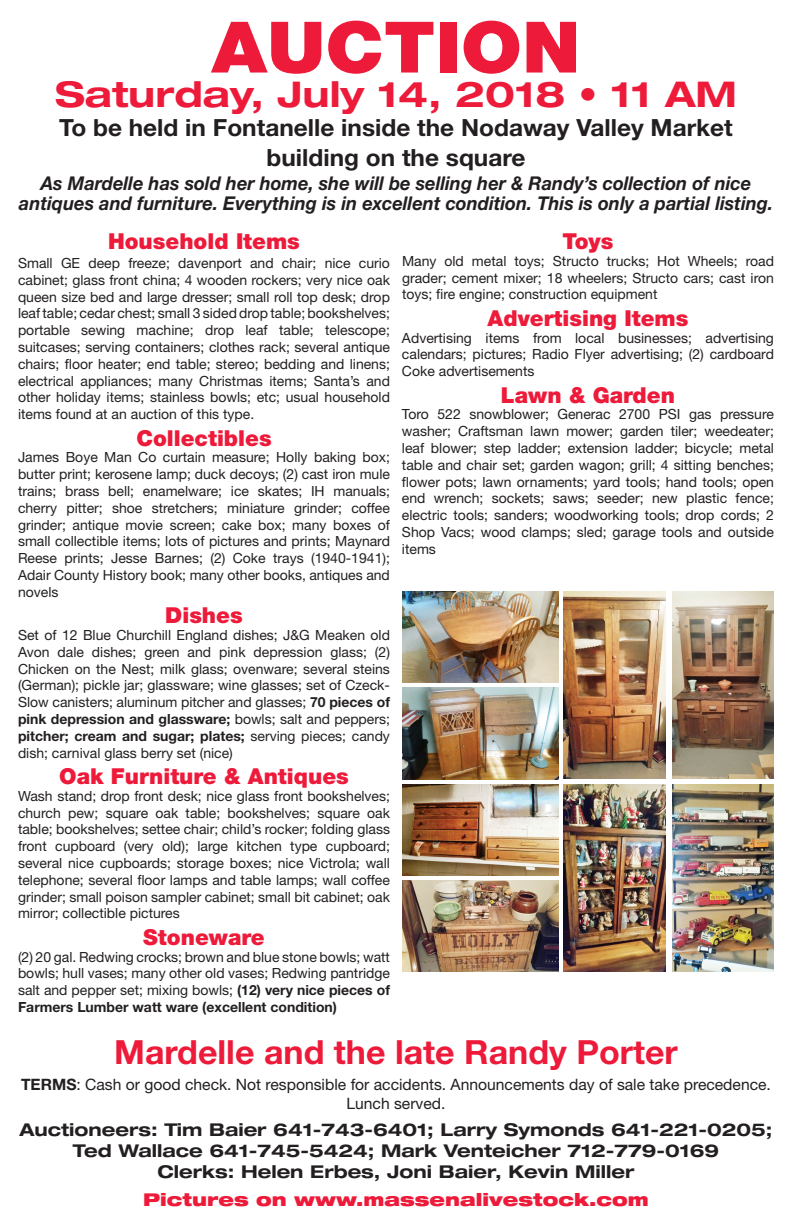
<style>
.page{position:relative;width:792px;height:1224px;background:#fff}
.page>*{position:absolute;margin:0;border:0;box-sizing:border-box;transform-origin:0 0}
.t1{font:900 71px "Helvetica Neue";color:#ed1a3a;scale:1.08 1}
.t2{font:700 expanded 35.5px "Helvetica Neue";color:#ed1a3a}
.t3{font:700 33.3px "Helvetica Neue";color:#ed1a3a}
.t4{font:700 23.7px/29.6px "Helvetica Neue";color:#231f20;text-align:center}
.t5{font:900 22px "Helvetica Neue";color:#ed1a3a}
.t6{font:italic 700 19px/20px "Helvetica Neue";color:#231f20;text-align:center;scale:.96 1}
.t7{font:700 expanded 17.6px "Helvetica Neue";color:#231f20}
.t8{font:900 expanded 17.6px "Helvetica Neue";color:#ed1a3a}
.t9{font:15.7px "Helvetica Neue";color:#231f20}
.t10{font:14px/16.8px "Helvetica Neue";color:#231f20;text-align:justify}
.s1{font-weight:700}
</style>
<div class="page">
<img style="left:402px;top:591px;width:157px;height:92px">
<img style="left:402px;top:688px;width:157px;height:91px">
<img style="left:402px;top:881px;width:157px;height:91px">
<img style="left:402px;top:784px;width:157px;height:92px">
<img style="left:564px;top:785px;width:101px;height:187px">
<img style="left:672px;top:785px;width:102px;height:187px">
<img style="left:672px;top:591px;width:102px;height:188px">
<img style="left:564px;top:591px;width:101px;height:188px">
<p class="t1" style="left:212px;top:5px;width:343px">AUCTION</p>
<p class="t2" style="left:55px;top:72px;width:683px">Saturday, July 14, 2018 • 11 AM</p>
<p class="t4" style="left:59px;top:112px;width:675px">To be held in Fontanelle inside the Nodaway Valley Market building on the square</p>
<p class="t6" style="left:19px;top:172px;width:787px">As Mardelle has sold her home, she will be selling her &amp; Randy’s collection of nice antiques and furniture. Everything is in excellent condition. This is only a partial listing.</p>
<p class="t5" style="left:108px;top:228px;width:193px">Household Items</p>
<p class="t10" style="left:18px;top:254px;width:374px">Small GE deep freeze; davenport and chair; nice curio cabinet; glass front china; 4 wooden rockers; very nice oak queen size bed and large dresser; small roll top desk; drop leaf table; cedar chest; small 3 sided drop table; bookshelves; portable sewing machine; drop leaf table; telescope; suitcases; serving containers; clothes rack; several antique chairs; floor heater; end table; stereo; bedding and linens; electrical appliances; many Christmas items; Santa’s and other holiday items; stainless bowls; etc; usual household items found at an auction of this type.</p>
<p class="t5" style="left:136px;top:425px;width:137px">Collectibles</p>
<p class="t10" style="left:18px;top:449px;width:374px">James Boye Man Co curtain measure; Holly baking box; butter print; kerosene lamp; duck decoys; (2) cast iron mule trains; brass bell; enamelware; ice skates; IH manuals; cherry pitter; shoe stretchers; miniature grinder; coffee grinder; antique movie screen; cake box; many boxes of small collectible items; lots of pictures and prints; Maynard Reese prints; Jesse Barnes; (2) Coke trays (1940-1941); Adair County History book; many other books, antiques and novels</p>
<p class="t5" style="left:165px;top:602px;width:79px">Dishes</p>
<p class="t10" style="left:18px;top:626px;width:374px">Set of 12 Blue Churchill England dishes; J&amp;G Meaken old Avon dale dishes; green and pink depression glass; (2)<br>Chicken on the Nest; milk glass; ovenware; several steins (German); pickle jar; glassware; wine glasses; set of Czeck-Slow canisters; aluminum pitcher and glasses; <span class="s1">70 pieces of pink depression and glassware;</span> bowls; salt and peppers; <span class="s1">pitcher; cream and sugar; plates;</span> serving pieces; candy dish; carnival glass berry set (nice)</p>
<p class="t5" style="left:59px;top:763px;width:291px">Oak Furniture &amp; Antiques</p>
<p class="t10" style="left:18px;top:787px;width:374px">Wash stand; drop front desk; nice glass front bookshelves; church pew; square oak table; bookshelves; square oak table; bookshelves; settee chair; child’s rocker; folding glass front cupboard (very old); large kitchen type cupboard; several nice cupboards; storage boxes; nice Victrola; wall telephone; several floor lamps and table lamps; wall coffee grinder; small poison sampler cabinet; small bit cabinet; oak mirror; collectible pictures</p>
<p class="t5" style="left:143px;top:924px;width:123px">Stoneware</p>
<p class="t10" style="left:18px;top:948px;width:374px">(2) 20 gal. Redwing crocks; brown and blue stone bowls; watt bowls; hull vases; many other old vases; Redwing pantridge salt and pepper set; mixing bowls; <span class="s1">(12) very nice pieces of Farmers Lumber watt ware (excellent condition)</span></p>
<p class="t5" style="left:563px;top:228px;width:52px">Toys</p>
<p class="t10" style="left:402px;top:252px;width:373px">Many old metal toys; Structo trucks; Hot Wheels; road grader; cement mixer; 18 wheelers; Structo cars; cast iron toys; fire engine; construction equipment</p>
<p class="t5" style="left:488px;top:305px;width:202px">Advertising Items</p>
<p class="t10" style="left:402px;top:329px;width:374px">Advertising items from local businesses; advertising calendars; pictures; Radio Flyer advertising; (2) cardboard Coke advertisements</p>
<p class="t5" style="left:501px;top:382px;width:176px">Lawn &amp; Garden</p>
<p class="t10" style="left:402px;top:406px;width:374px">Toro 522 snowblower; Generac 2700 PSI gas pressure washer; Craftsman lawn mower; garden tiler; weedeater; leaf blower; step ladder; extension ladder; bicycle; metal table and chair set; garden wagon; grill; 4 sitting benches; flower pots; lawn ornaments; yard tools; hand tools; open end wrench; sockets; saws; seeder; new plastic fence; electric tools; sanders; woodworking tools; drop cords; 2<br>Shop Vacs; wood clamps; sled; garage tools and outside items</p>
<p class="t3" style="left:114px;top:1031px;width:565px">Mardelle and the late Randy Porter</p>
<p class="t9" style="left:21px;top:1075px;width:751px"><span class="s1">TERMS</span>: Cash or good check. Not responsible for accidents. Announcements day of sale take precedence.</p>
<p class="t9" style="left:346px;top:1094px;width:101px">Lunch served.</p>
<p class="t7" style="left:19px;top:1119px;width:755px">Auctioneers: Tim Baier 641-743-6401; Larry Symonds 641-221-0205;</p>
<p class="t7" style="left:73px;top:1140px;width:648px">Ted Wallace 641-745-5424; Mark Venteicher 712-779-0169</p>
<p class="t7" style="left:157px;top:1160px;width:479px">Clerks: Helen Erbes, Joni Baier, Kevin Miller</p>
<p class="t8" style="left:143px;top:1188px;width:507px">Pictures on www.massenalivestock.com</p>
</div>
